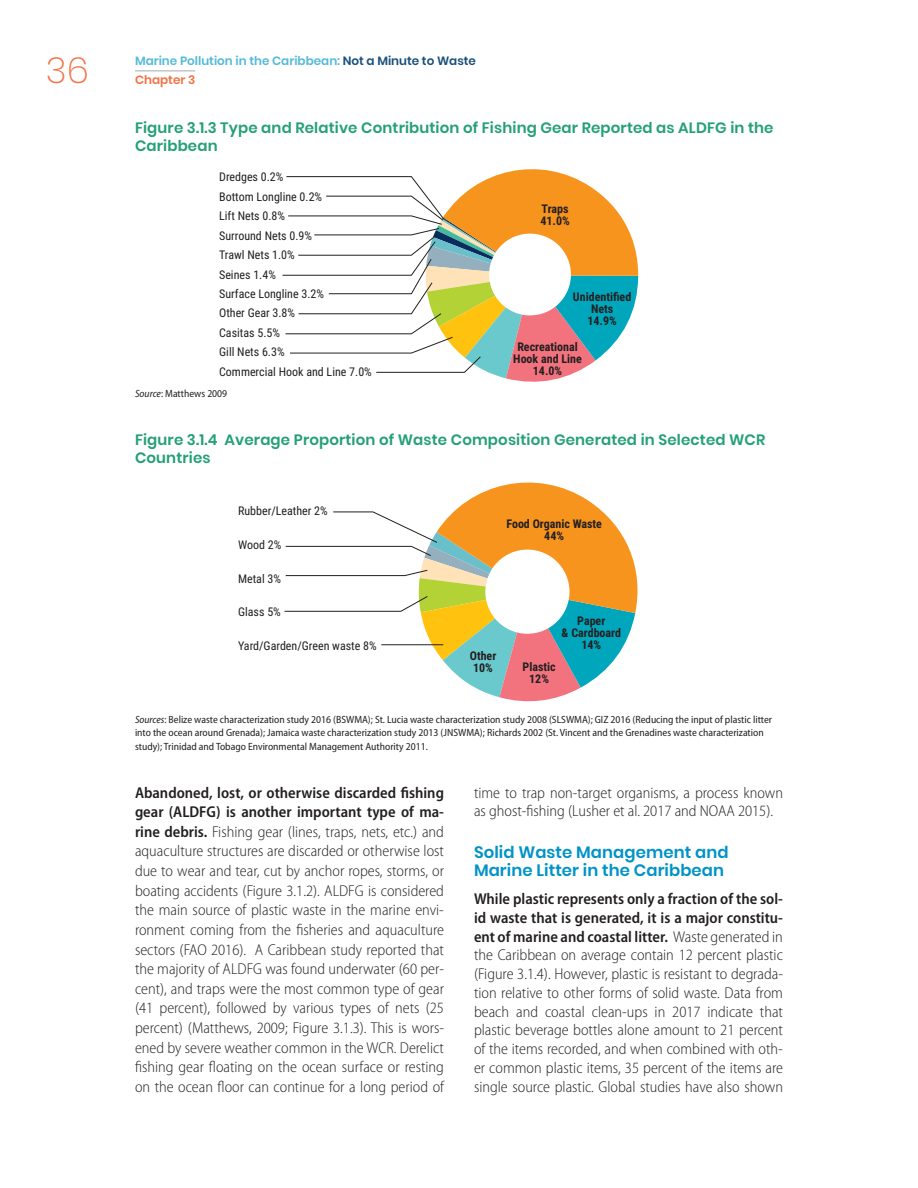
<style>
.page{position:relative;width:918px;height:1188px;background:#fff}
.page>*{position:absolute;margin:0;border:0;box-sizing:border-box;transform-origin:0 0}
.t1{font:200 36px "Poppins";color:#f37245}
.t2{font:600 16.5px/18px "Poppins";letter-spacing:.005em;color:#0093c7}
.t3{font:300 semi-condensed 15.75px/19.6px "Myriad Pro";color:#231f20;text-align:justify}
.t4{font:600 15px/18px "Poppins";letter-spacing:.01em;color:#24a076}
.t5{font:12px "Roboto Condensed";color:#231f20}
.t6{font:700 12px/12px "Roboto Condensed";color:#231f20;text-align:center}
.t7{font:600 12px "Poppins";color:#55bad8}
.t8{font:600 12px "Poppins";color:#f37245}
.t9{font:semi-condensed 10.5px/13.5px "Myriad Pro";color:#231f20}
.s1{color:#1a507a}
.s2{font-style:italic}
.s3{font-weight:600}
</style>
<div class="page">
<svg style="left:282px;top:169px;width:356px;height:213px"></svg>
<svg style="left:284px;top:482px;width:354px;height:220px"></svg>
<hr style="left:381px;top:645px;width:62px;height:1px;background:#231f20">
<hr style="left:135px;top:70px;width:60px;height:1px;background:#a7a9ac">
<h1 class="t1" style="left:46px;top:49px;width:45px">36</h1>
<p class="t7" style="left:135px;top:54px;width:343px">Marine Pollution in the Caribbean: <span class="s1">Not a Minute to Waste</span></p>
<p class="t8" style="left:135px;top:73px;width:62px">Chapter 3</p>
<p class="t4" style="left:135px;top:119px;width:640px">Figure 3.1.3 Type and Relative Contribution of Fishing Gear Reported as ALDFG in the<br>Caribbean</p>
<p class="t5" style="left:219px;top:169px;width:66px">Dredges 0.2%</p>
<p class="t5" style="left:219px;top:188px;width:105px">Bottom Longline 0.2%</p>
<p class="t5" style="left:219px;top:208px;width:67px">Lift Nets 0.8%</p>
<p class="t5" style="left:219px;top:227px;width:94px">Surround Nets 0.9%</p>
<p class="t5" style="left:219px;top:247px;width:77px">Trawl Nets 1.0%</p>
<p class="t5" style="left:219px;top:266px;width:58px">Seines 1.4%</p>
<p class="t5" style="left:219px;top:285px;width:106px">Surface Longline 3.2%</p>
<p class="t5" style="left:219px;top:305px;width:78px">Other Gear 3.8%</p>
<p class="t5" style="left:219px;top:324px;width:62px">Casitas 5.5%</p>
<p class="t5" style="left:219px;top:344px;width:67px">Gill Nets 6.3%</p>
<p class="t6" style="left:540px;top:202px;width:31px;text-align:left">Traps<br>41.0%</p>
<p class="t6" style="left:573px;top:290px;width:60px">Unidentified<br>Nets<br>14.9%</p>
<p class="t6" style="left:513px;top:340px;width:70px">Recreational<br>Hook and Line</p>
<p class="t5" style="left:219px;top:363px;width:154px">Commercial Hook and Line 7.0%</p>
<p class="t6" style="left:533px;top:364px;width:31px">14.0%</p>
<p class="t9" style="left:135px;top:387px;width:94px"><span class="s2">Source</span>: Matthews 2009</p>
<p class="t4" style="left:135px;top:431px;width:632px">Figure 3.1.4 Average Proportion of Waste Composition Generated in Selected WCR<br>Countries</p>
<p class="t5" style="left:238px;top:503px;width:91px">Rubber/Leather 2%</p>
<p class="t5" style="left:238px;top:536px;width:45px">Wood 2%</p>
<p class="t5" style="left:238px;top:570px;width:44px">Metal 3%</p>
<p class="t5" style="left:238px;top:604px;width:44px">Glass 5%</p>
<p class="t5" style="left:238px;top:637px;width:140px">Yard/Garden/Green waste 8%</p>
<p class="t6" style="left:506px;top:517px;width:97px">Food Organic Waste<br>44%</p>
<p class="t6" style="left:470px;top:649px;width:28px;text-align:left">Other<br>10%</p>
<p class="t6" style="left:562px;top:615px;width:61px">Paper<br>&amp; Cardboard<br>14%</p>
<p class="t6" style="left:523px;top:661px;width:35px">Plastic<br>12%</p>
<p class="t9" style="left:135px;top:713px;width:639px"><span class="s2">Sources</span>: Belize waste characterization study 2016 (BSWMA); St. Lucia waste characterization study 2008 (SLSWMA); GIZ 2016 (Reducing the input of plastic litter into the ocean around Grenada); Jamaica waste characterization study 2013 (JNSWMA); Richards 2002 (St. Vincent and the Grenadines waste characterization study); Trinidad and Tobago Environmental Management Authority 2011.</p>
<p class="t3" style="left:135px;top:783px;width:311px"><span class="s3">Abandoned, lost, or otherwise discarded fishing gear (ALDFG) is another important type of ma&shy;rine debris.</span> Fishing gear (lines, traps, nets, etc.) and aquaculture structures are discarded or otherwise lost due to wear and tear, cut by anchor ropes, storms, or boating accidents (Figure 3.1.2). ALDFG is considered the main source of plastic waste in the marine envi&shy;ronment coming from the fisheries and aquaculture sectors (FAO 2016). A Caribbean study reported that the majority of ALDFG was found underwater (60 per&shy;cent), and traps were the most common type of gear (41 percent), followed by various types of nets (25 percent) (Matthews, 2009; Figure 3.1.3). This is wors&shy;ened by severe weather common in the WCR. Derelict fishing gear floating on the ocean surface or resting on the ocean floor can continue for a long period of</p>
<p class="t3" style="left:474px;top:783px;width:311px;line-height:18.8px">time to trap non-target organisms, a process known as ghost-fishing (Lusher et al. 2017 and NOAA 2015).</p>
<p class="t2" style="left:474px;top:844px;width:256px">Solid Waste Management and<br>Marine Litter in the Caribbean</p>
<p class="t3" style="left:474px;top:890px;width:311px;line-height:18.8px"><span class="s3">While plastic represents only a fraction of the sol&shy;id waste that is generated, it is a major constitu&shy;ent of marine and coastal litter.</span> Waste generated in the Caribbean on average contain 12 percent plastic (Figure 3.1.4). However, plastic is resistant to degrada&shy;tion relative to other forms of solid waste. Data from beach and coastal clean-ups in 2017 indicate that plastic beverage bottles alone amount to 21 percent of the items recorded, and when combined with oth&shy;er common plastic items, 35 percent of the items are single source plastic. Global studies have also shown</p>
</div>
